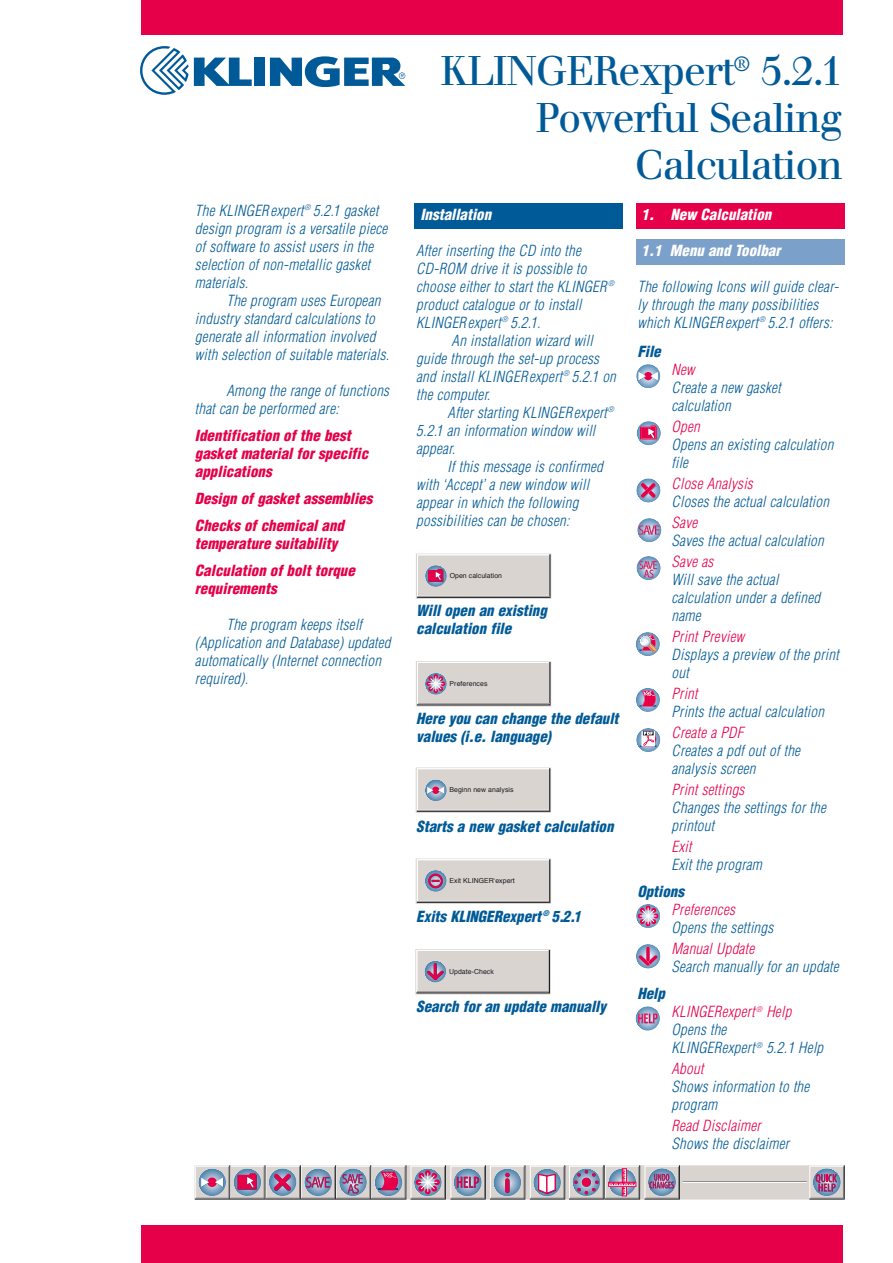
<style>
.page{position:relative;width:893px;height:1263px;background:#fff}
.page>*{position:absolute;margin:0;border:0;box-sizing:border-box;transform-origin:0 0}
.t1{font:40.5px/46.8px "Walbaum";letter-spacing:-.035em;color:#005a97;text-align:right}
.t2{font:italic 300 condensed 15px/18px "Helvetica";letter-spacing:.02em;color:#005a97}
.t3{font:italic 900 condensed 15px/18px "Helvetica";color:#005a97}
.t4{font:italic 900 condensed 15px/18px "Helvetica";color:#e50049}
.t5{font:italic 300 condensed 15px "Helvetica";letter-spacing:.02em;color:#e50049}
.t6{font:italic 900 condensed 15px "Helvetica";color:#fff}
.t7{font:6.9px "Helvetica";letter-spacing:.01em;color:#1b1c20}
.t8{font:2.25px "Helvetica";color:#1b1c20}
.s1{color:#e50049}
</style>
<div class="page">
<div style="left:141px;top:0;width:701px;height:35px;background:#e50049"></div>
<div style="left:254px;top:58px;width:10px;height:28px;background:#005a97"></div>
<svg style="left:194px;top:58px;width:58px;height:28px"></svg>
<svg style="left:270px;top:56px;width:135px;height:31px"></svg>
<svg style="left:140px;top:46px;width:48px;height:49px"></svg>
<div style="left:141px;top:1225px;width:701px;height:38px;background:#e50049"></div>
<svg style="left:194px;top:1165px;width:650px;height:35px"></svg>
<div style="left:636px;top:239px;width:208px;height:26px;background:#7ba0c9"></div>
<div style="left:636px;top:203px;width:208px;height:25px;background:#e50049"></div>
<div style="left:414px;top:203px;width:209px;height:25px;background:#005a97"></div>
<svg style="left:416px;top:554px;width:135px;height:45px"></svg>
<svg style="left:416px;top:661px;width:135px;height:46px"></svg>
<svg style="left:415px;top:767px;width:136px;height:46px"></svg>
<svg style="left:415px;top:858px;width:136px;height:46px"></svg>
<svg style="left:636px;top:364px;width:24px;height:24px"></svg>
<svg style="left:636px;top:421px;width:24px;height:24px"></svg>
<svg style="left:636px;top:478px;width:24px;height:24px"></svg>
<svg style="left:637px;top:518px;width:24px;height:24px"></svg>
<svg style="left:636px;top:556px;width:24px;height:24px"></svg>
<svg style="left:636px;top:688px;width:23px;height:24px"></svg>
<svg style="left:636px;top:904px;width:24px;height:24px"></svg>
<svg style="left:636px;top:944px;width:24px;height:24px"></svg>
<svg style="left:635px;top:632px;width:24px;height:24px"></svg>
<svg style="left:635px;top:1006px;width:24px;height:24px"></svg>
<svg style="left:415px;top:949px;width:135px;height:45px"></svg>
<svg style="left:636px;top:728px;width:24px;height:24px"></svg>
<p class="t2" style="left:195px;top:202px;width:194px">The KLINGERexpert<sup>®</sup> 5.2.1 gasket design program is a versatile piece of software to assist users in the selection of non-metallic gasket materials.</p>
<p class="t2" style="left:195px;top:292px;width:196px;text-indent:31px">The program uses European industry standard calculations to generate all information involved with selection of suitable materials.</p>
<p class="t2" style="left:195px;top:382px;width:196px;text-indent:31px">Among the range of functions that can be performed are:</p>
<p class="t4" style="left:195px;top:427px;width:175px">Identification of the best gasket material for specific applications</p>
<p class="t4" style="left:195px;top:486px;width:179px;line-height:27px">Design of gasket assemblies<br>Checks of chemical and</p>
<p class="t4" style="left:195px;top:531px;width:161px;line-height:27px">temperature suitability<br>Calculation of bolt torque</p>
<p class="t4" style="left:195px;top:580px;width:83px">requirements</p>
<p class="t2" style="left:195px;top:616px;width:197px;text-indent:31px">The program keeps itself (Application and Database) updated automatically (Internet connection required).</p>
<h1 class="t1" style="left:440px;top:52px;width:404px">KLINGERexpert<sup>®</sup> 5.2.1<br>Powerful Sealing<br>Calculation</h1>
<p class="t6" style="left:641px;top:209px;width:131px">1. New Calculation</p>
<p class="t6" style="left:641px;top:245px;width:140px">1.1 Menu and Toolbar</p>
<p class="t2" style="left:637px;top:279px;width:203px">The following Icons will guide clear&shy;ly through the many possibilities which KLINGERexpert<sup>®</sup> 5.2.1 offers:</p>
<p class="t3" style="left:637px;top:344px;width:25px">File</p>
<p class="t5" style="left:671px;top:364px;width:25px">New</p>
<p class="t2" style="left:671px;top:380px;width:111px">Create a new gasket calculation</p>
<p class="t5" style="left:671px;top:421px;width:30px">Open</p>
<p class="t2" style="left:671px;top:437px;width:163px">Opens an existing calculation file</p>
<p class="t5" style="left:671px;top:478px;width:83px">Close Analysis</p>
<p class="t2" style="left:671px;top:494px;width:159px">Closes the actual calculation</p>
<p class="t5" style="left:671px;top:517px;width:27px">Save</p>
<p class="t2" style="left:671px;top:533px;width:154px">Saves the actual calculation</p>
<p class="t5" style="left:671px;top:556px;width:43px">Save as</p>
<p class="t2" style="left:671px;top:572px;width:150px">Will save the actual calculation under a defined name</p>
<p class="t5" style="left:671px;top:631px;width:74px">Print Preview</p>
<p class="t2" style="left:671px;top:647px;width:169px">Displays a preview of the print out</p>
<p class="t5" style="left:671px;top:688px;width:28px">Print</p>
<p class="t2" style="left:671px;top:704px;width:154px">Prints the actual calculation</p>
<p class="t5" style="left:671px;top:727px;width:73px">Create a PDF</p>
<p class="t2" style="left:671px;top:743px;width:130px">Creates a pdf out of the analysis screen</p>
<p class="t5" style="left:671px;top:784px;width:74px">Print settings</p>
<p class="t2" style="left:671px;top:800px;width:156px">Changes the settings for the printout</p>
<p class="t5" style="left:671px;top:841px;width:21px">Exit</p>
<p class="t2" style="left:671px;top:857px;width:92px">Exit the program</p>
<p class="t3" style="left:637px;top:884px;width:48px">Options</p>
<p class="t5" style="left:671px;top:904px;width:65px">Preferences</p>
<p class="t2" style="left:671px;top:920px;width:103px">Opens the settings</p>
<p class="t5" style="left:671px;top:943px;width:84px">Manual Update</p>
<p class="t2" style="left:671px;top:959px;width:169px">Search manually for an update</p>
<p class="t3" style="left:637px;top:986px;width:29px">Help</p>
<p class="t2" style="left:671px;top:1004px;width:153px"><span class="s1">KLINGERexpert</span> <sup>®</sup> <span class="s1">Help<br></span>Opens the<br>KLINGERexpert <sup>®</sup> 5.2.1 Help</p>
<p class="t5" style="left:671px;top:1063px;width:33px">About</p>
<p class="t2" style="left:671px;top:1079px;width:139px">Shows information to the program</p>
<p class="t5" style="left:671px;top:1120px;width:91px">Read Disclaimer</p>
<p class="t2" style="left:671px;top:1136px;width:119px">Shows the disclaimer</p>
<p class="t6" style="left:420px;top:209px;width:72px">Installation</p>
<p class="t2" style="left:416px;top:243px;width:199px">After inserting the CD into the<br>CD-ROM drive it is possible to choose either to start the KLINGER <sup>® </sup>product catalogue or to install<br>KLINGERexpert<sup>®</sup> 5.2.1.</p>
<p class="t2" style="left:416px;top:333px;width:201px;text-indent:35px">An installation wizard will guide through the set-up process and install KLINGERexpert<sup>®</sup> 5.2.1 on the computer.</p>
<p class="t2" style="left:416px;top:405px;width:199px;text-indent:31px">After starting KLINGERexpert<sup>®<br></sup>5.2.1 an information window will appear.</p>
<p class="t2" style="left:416px;top:459px;width:188px;text-indent:31px">If this message is confirmed with ‘Accept’ a new window will appear in which the following possibilities can be chosen:</p>
<p class="t7" style="left:449px;top:573px;width:54px">Open calculation</p>
<p class="t3" style="left:416px;top:603px;width:132px">Will open an existing calculation file</p>
<p class="t7" style="left:449px;top:681px;width:39px">Preferences</p>
<p class="t3" style="left:416px;top:711px;width:204px">Here you can change the default values (i.e. language)</p>
<p class="t7" style="left:449px;top:787px;width:66px">Beginn new analysis</p>
<p class="t3" style="left:416px;top:819px;width:199px">Starts a new gasket calculation</p>
<p class="t7" style="left:449px;top:878px;width:67px">Exit KLINGER expert</p>
<p class="t8" style="left:493px;top:878px;width:3px">®</p>
<p class="t3" style="left:416px;top:909px;width:166px">Exits KLINGERexpert <sup>®</sup> 5.2.1</p>
<p class="t7" style="left:449px;top:969px;width:46px">Update-Check</p>
<p class="t3" style="left:416px;top:999px;width:191px">Search for an update manually</p>
</div>
